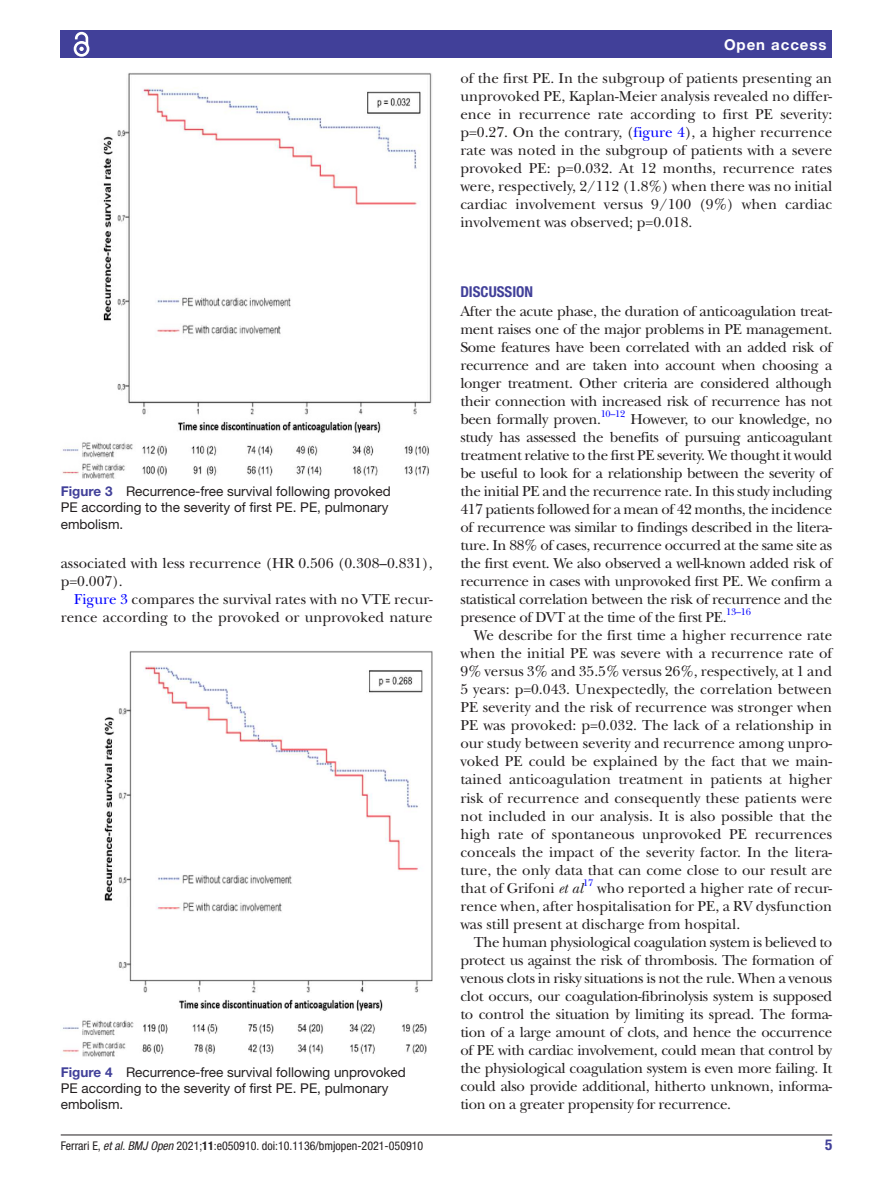
<style>
.page{position:relative;width:893px;height:1191px;background:#fff}
.page>*{position:absolute;margin:0;border:0;box-sizing:border-box;transform-origin:0 0}
.t1{font:15px/18px "New Baskerville";color:#231f20;text-align:justify}
.t2{font:700 condensed 15px "Helvetica Neue LT Std";color:#414099}
.t3{font:700 15px "Helvetica Neue LT Std";letter-spacing:.065em;color:#fff}
.t4{font:13.5px/16.2px "Helvetica Neue LT Std";color:#231f20}
.t5{font:condensed 12px "Helvetica Neue LT Std";color:#231f20}
.t6{font:9.9px "New Baskerville";color:#00f}
.s1{font-weight:700;color:#414099}
.s2{color:#00f}
.s3{font-style:italic}
.s4{font-weight:700}
</style>
<div class="page">
<hr style="left:61px;top:1134px;width:771px;height:1px;background:#231f20">
<div style="left:61px;top:31px;width:771px;height:27px;background:#414099"></div>
<svg style="left:73px;top:31px;width:17px;height:26px"></svg>
<img style="left:62px;top:73px;width:370px;height:405px">
<img style="left:62px;top:651px;width:371px;height:406px">
<p class="t3" style="left:724px;top:35px;width:104px">Open access</p>
<p class="t4" style="left:61px;top:483px;width:332px"><span class="s1">Figure 3</span> Recurrence-free survival following provoked<br>PE according to the severity of first PE. PE, pulmonary embolism.</p>
<p class="t1" style="left:61px;top:554px;width:373px">associated with less recurrence (HR 0.506 (0.308–0.831), p=0.007).</p>
<p class="t1" style="left:61px;top:590px;width:373px;text-align:right"><span class="s2">Figure 3</span> compares the survival rates with no VTE recur&shy;rence according to the provoked or unprovoked nature</p>
<p class="t4" style="left:61px;top:1063px;width:347px"><span class="s1">Figure 4</span> Recurrence-free survival following unprovoked<br>PE according to the severity of first PE. PE, pulmonary embolism.</p>
<p class="t1" style="left:460px;top:69px;width:373px">of the first PE. In the subgroup of patients presenting an unprovoked PE, Kaplan-Meier analysis revealed no differ&shy;ence in recurrence rate according to first PE severity: p=0.27. On the contrary, (<span class="s2">figure 4</span>), a higher recurrence rate was noted in the subgroup of patients with a severe provoked PE: p=0.032. At 12 months, recurrence rates were, respectively, 2/112 (1.8%) when there was no initial cardiac involvement versus 9/100 (9%) when cardiac involvement was observed; p=0.018.</p>
<p class="t2" style="left:460px;top:283px;width:74px">DISCUSSION</p>
<p class="t1" style="left:460px;top:302px;width:373px">After the acute phase, the duration of anticoagulation treat&shy;ment raises one of the major problems in PE management.<br>Some features have been correlated with an added risk of recurrence and are taken into account when choosing a longer treatment. Other criteria are considered although their connection with increased risk of recurrence has not been formally proven.<sup>10–12</sup> However, to our knowledge, no study has assessed the benefits of pursuing anticoagulant treatment relative to the first PE severity. We thought it would be useful to look for a relationship between the severity of the initial PE and the recurrence rate. In this study including 417 patients followed for a mean of 42 months, the incidence of recurrence was similar to findings described in the litera&shy;ture. In 88% of cases, recurrence occurred at the same site as the first event. We also observed a well-known added risk of recurrence in cases with unprovoked first PE. We confirm a statistical correlation between the risk of recurrence and the presence of DVT at the time of the first PE.</p>
<p class="t6" style="left:726px;top:606px;width:26px">13–16</p>
<p class="t1" style="left:460px;top:626px;width:373px;text-indent:14px">We describe for the first time a higher recurrence rate when the initial PE was severe with a recurrence rate of 9% versus 3% and 35.5% versus 26%, respectively, at 1 and 5 years: p=0.043. Unexpectedly, the correlation between PE severity and the risk of recurrence was stronger when PE was provoked: p=0.032. The lack of a relationship in our study between severity and recurrence among unpro&shy;voked PE could be explained by the fact that we main&shy;tained anticoagulation treatment in patients at higher risk of recurrence and consequently these patients were not included in our analysis. It is also possible that the high rate of spontaneous unprovoked PE recurrences conceals the impact of the severity factor. In the litera&shy;ture, the only data that can come close to our result are that of Grifoni <span class="s3">et al</span></p>
<p class="t6" style="left:583px;top:877px;width:12px">17</p>
<p class="t1" style="left:460px;top:879px;width:373px;text-indent:137px">who reported a higher rate of recur&shy;rence when, after hospitalisation for PE, a RV dysfunction was still present at discharge from hospital.</p>
<p class="t1" style="left:460px;top:933px;width:373px;text-indent:14px">The human physiological coagulation system is believed to protect us against the risk of thrombosis. The formation of venous clots in risky situations is not the rule. When a venous clot occurs, our coagulation-fibrinolysis system is supposed to control the situation by limiting its spread. The forma&shy;tion of a large amount of clots, and hence the occurrence of PE with cardiac involvement, could mean that control by the physiological coagulation system is even more failing. It could also provide additional, hitherto unknown, informa&shy;tion on a greater propensity for recurrence.</p>
<p class="t5" style="left:61px;top:1138px;width:364px">Ferrari E, <span class="s3">et al</span>. <span class="s3">BMJ Open</span> 2021;<span class="s4">11</span>:e050910. doi:10.1136/bmjopen-2021-050910</p>
<p class="t2" style="left:825px;top:1135px;width:9px">5</p>
</div>
